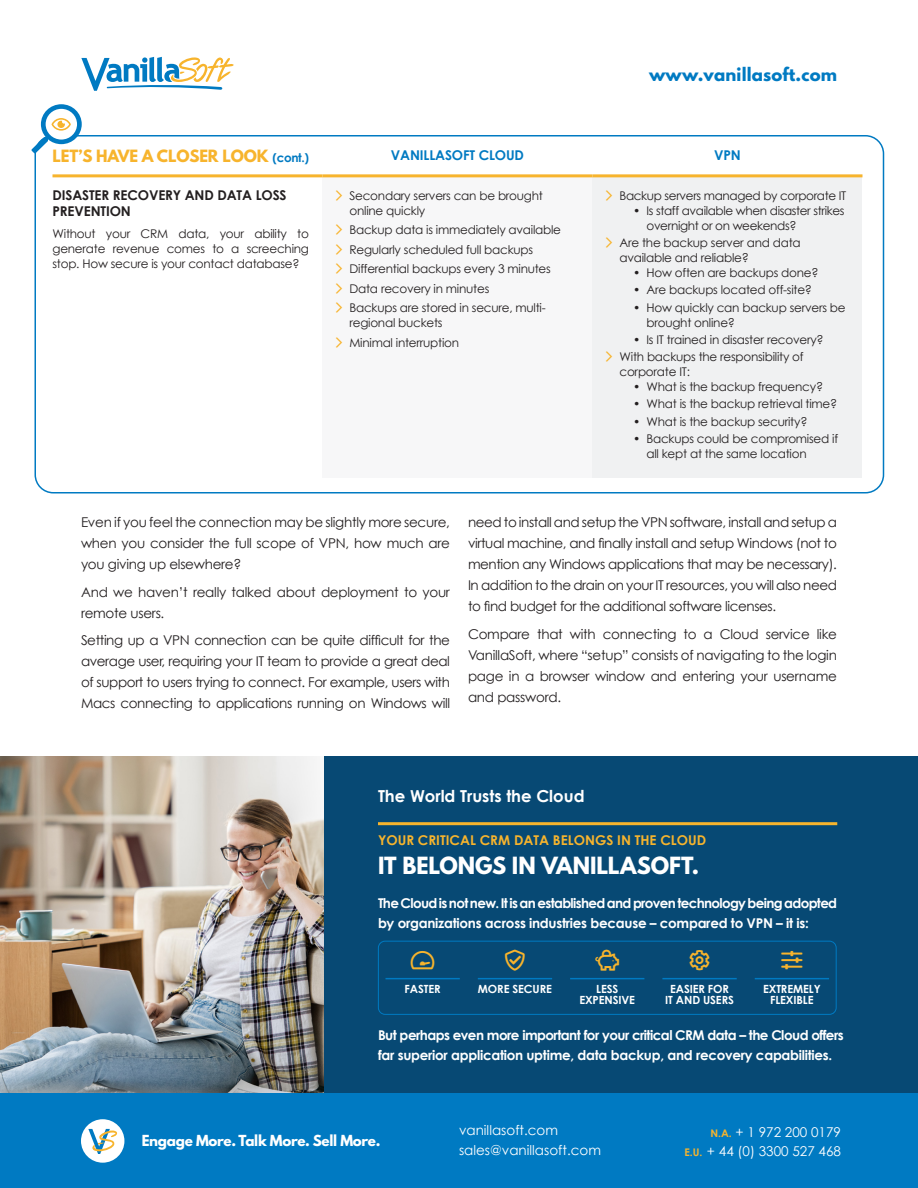
<style>
.page{position:relative;width:918px;height:1188px;background:#fff}
.page>*{position:absolute;margin:0;border:0;box-sizing:border-box;transform-origin:0 0}
._1__Section_Headers{font:700 21px "League Spartan";color:#fff}
._3__Section_Intro{font:700 16.5px "Century Gothic";color:#fff}
.t1{font:700 16.5px "League Spartan";letter-spacing:.01em;color:#007ac2}
._3__Section_Intro-2{font:700 15px "League Spartan";letter-spacing:-.01em;color:#f7b42d}
.TXT_-_body{font:13.5px/21px "Century Gothic";letter-spacing:-.02em;color:#231f20;text-align:justify}
.FEATURE_-_body{font:700 13.5px/20.2px "Century Gothic";letter-spacing:-.02em;color:#fff}
.FEATURE_-_body-2{font:700 13.5px/20.2px "Century Gothic";letter-spacing:-.04em;color:#fff}
.t2{font:13.5px/19.5px "Century Gothic";color:#fff}
.TABLE_-_head{font:700 13.5px/16.5px "Century Gothic";letter-spacing:-.01em;color:#231f20}
._2_-_Section_Subs{font:700 13.5px "Century Gothic";color:#f7b42d}
.t3{font:700 13.5px "League Spartan";letter-spacing:-.02em;color:#fff}
.TABLE_-_head-2{font:700 13.5px "Century Gothic";letter-spacing:-.01em;color:#007ac2}
.Bullets{font:12px/15px "Century Gothic";letter-spacing:-.02em;color:#231f20}
.Bullets_-_subs{font:12px/15px "Century Gothic";letter-spacing:-.02em;color:#231f20}
.Bullets_-_intro{font:12px/15px "Century Gothic";letter-spacing:-.02em;color:#231f20;text-align:justify}
._4__CALL_OUTS_-_Head{font:700 11.25px/11.2px "Century Gothic";letter-spacing:-.01em;color:#fff;text-align:center}
.s1{font-family:"Century Gothic";font-size:12px;color:#007ac2}
.s2{font-weight:700;font-size:10.5px;color:#f7b42d}
</style>
<div class="page">
<div style="left:322px;top:176px;width:270px;height:302px;background:#f7f7f8"></div>
<div style="left:592px;top:176px;width:270px;height:302px;background:#f0f1f2"></div>
<hr style="left:52px;top:174px;width:270px;height:3px;background:#f7b42d">
<hr style="left:322px;top:174px;width:270px;height:3px;background:#f7b42d">
<hr style="left:592px;top:174px;width:270px;height:3px;background:#f7b42d">
<div style="left:34px;top:135px;width:850px;height:359px;border:2px solid #007ac2;border-radius:18px"></div>
<div style="left:0;top:756px;width:918px;height:341px;background:#074974"></div>
<hr style="left:378px;top:822px;width:459px;height:3px;background:#f7b42d">
<img style="left:0;top:756px;width:324px;height:338px">
<svg style="left:31px;top:104px;width:51px;height:49px"></svg>
<hr style="left:386px;top:978px;width:74px;height:1px;background:#007ac2">
<hr style="left:478px;top:978px;width:74px;height:1px;background:#007ac2">
<hr style="left:570px;top:978px;width:74px;height:1px;background:#007ac2">
<hr style="left:662px;top:978px;width:75px;height:1px;background:#007ac2">
<hr style="left:755px;top:978px;width:74px;height:1px;background:#007ac2">
<div style="left:378px;top:941px;width:459px;height:74px;border:1px solid #007ac2;border-radius:7px"></div>
<div style="left:0;top:1094px;width:918px;height:94px;background:#007ac2"></div>
<div style="left:81px;top:1119px;width:43px;height:44px;background:#fff;border-radius:50%"></div>
<svg style="left:88px;top:1129px;width:29px;height:25px"></svg>
<svg style="left:81px;top:57px;width:153px;height:34px"></svg>
<p class="t1" style="left:649px;top:61px;width:189px">www.vanillasoft.com</p>
<p class="_3__Section_Intro-2" style="left:52px;top:145px;width:258px">LET’S HAVE A CLOSER LOOK <span class="s1">(cont.)</span></p>
<p class="TABLE_-_head-2" style="left:391px;top:147px;width:135px">VANILLASOFT CLOUD</p>
<p class="TABLE_-_head-2" style="left:714px;top:147px;width:28px">VPN</p>
<p class="TABLE_-_head" style="left:52px;top:186px;width:236px">DISASTER RECOVERY AND DATA LOSS<br>PREVENTION</p>
<p class="Bullets_-_intro" style="left:52px;top:226px;width:258px">Without your CRM data, your ability to generate revenue comes to a screeching stop. How secure is your contact database?</p>
<p class="Bullets" style="left:350px;top:188px;width:195px">Secondary servers can be brought online quickly</p>
<p class="Bullets" style="left:350px;top:222px;width:213px">Backup data is immediately available</p>
<p class="Bullets" style="left:350px;top:242px;width:185px">Regularly scheduled full backups</p>
<p class="Bullets" style="left:350px;top:261px;width:203px">Differential backups every 3 minutes</p>
<p class="Bullets" style="left:350px;top:281px;width:141px">Data recovery in minutes</p>
<p class="Bullets" style="left:350px;top:300px;width:198px">Backups are stored in secure, multi&shy;regional buckets</p>
<p class="Bullets" style="left:350px;top:335px;width:111px">Minimal interruption</p>
<p class="Bullets" style="left:620px;top:188px;width:228px">Backup servers managed by corporate IT</p>
<p class="Bullets_-_subs" style="left:646px;top:203px;width:200px;text-indent:-14px">• Is staff available when disaster strikes overnight or on weekends?</p>
<p class="Bullets" style="left:620px;top:235px;width:183px">Are the backup server and data available and reliable?</p>
<p class="Bullets_-_subs" style="left:633px;top:265px;width:187px">• How often are backups done?</p>
<p class="Bullets_-_subs" style="left:633px;top:282px;width:181px">• Are backups located off-site?</p>
<p class="Bullets_-_subs" style="left:646px;top:300px;width:201px;text-indent:-14px">• How quickly can backup servers be brought online?</p>
<p class="Bullets_-_subs" style="left:633px;top:332px;width:192px">• Is IT trained in disaster recovery?</p>
<p class="Bullets" style="left:620px;top:349px;width:186px">With backups the responsibility of corporate IT:</p>
<p class="Bullets_-_subs" style="left:633px;top:379px;width:192px">• What is the backup frequency?</p>
<p class="Bullets_-_subs" style="left:633px;top:396px;width:206px">• What is the backup retrieval time?</p>
<p class="Bullets_-_subs" style="left:633px;top:414px;width:176px">• What is the backup security?</p>
<p class="Bullets_-_subs" style="left:646px;top:431px;width:193px;text-indent:-14px">• Backups could be compromised if all kept at the same location</p>
<p class="TXT_-_body" style="left:81px;top:511px;width:371px">Even if you feel the connection may be slightly more secure, when you consider the full scope of VPN, how much are you giving up elsewhere?</p>
<p class="TXT_-_body" style="left:81px;top:581px;width:371px">And we haven’t really talked about deployment to your remote users.</p>
<p class="TXT_-_body" style="left:81px;top:630px;width:371px">Setting up a VPN connection can be quite difficult for the average user, requiring your IT team to provide a great deal of support to users trying to connect. For example, users with Macs connecting to applications running on Windows will</p>
<p class="TXT_-_body" style="left:468px;top:511px;width:371px">need to install and setup the VPN software, install and setup a virtual machine, and finally install and setup Windows (not to mention any Windows applications that may be necessary).<br>In addition to the drain on your IT resources, you will also need to find budget for the additional software licenses.</p>
<p class="TXT_-_body" style="left:468px;top:623px;width:371px">Compare that with connecting to a Cloud service like VanillaSoft, where “setup” consists of navigating to the login page in a browser window and entering your username and password.</p>
<p class="_3__Section_Intro" style="left:378px;top:786px;width:208px">The World Trusts the Cloud</p>
<p class="_2_-_Section_Subs" style="left:378px;top:832px;width:330px">YOUR CRITICAL CRM DATA BELONGS IN THE CLOUD</p>
<p class="_1__Section_Headers" style="left:378px;top:849px;width:323px">IT BELONGS IN VANILLASOFT.</p>
<p class="FEATURE_-_body-2" style="left:378px;top:892px;width:461px">The Cloud is not new. It is an established and proven technology being adopted by organizations across industries because – compared to VPN – it is:</p>
<p class="_4__CALL_OUTS_-_Head" style="left:405px;top:983px;width:38px">FASTER</p>
<p class="_4__CALL_OUTS_-_Head" style="left:478px;top:983px;width:76px">MORE SECURE</p>
<p class="_4__CALL_OUTS_-_Head" style="left:579px;top:983px;width:57px">LESS<br>EXPENSIVE</p>
<p class="_4__CALL_OUTS_-_Head" style="left:665px;top:983px;width:70px">EASIER FOR<br>IT AND USERS</p>
<p class="_4__CALL_OUTS_-_Head" style="left:763px;top:983px;width:59px">EXTREMELY<br>FLEXIBLE</p>
<p class="FEATURE_-_body" style="left:378px;top:1024px;width:467px">But perhaps even more important for your critical CRM data – the Cloud offers far superior application uptime, data backup, and recovery capabilities.</p>
<p class="t3" style="left:142px;top:1130px;width:240px">Engage More. Talk More. Sell More.</p>
<p class="t2" style="left:459px;top:1120px;width:144px">vanillasoft.com sales@vanillasoft.com</p>
<p class="t2" style="left:684px;top:1122px;width:158px;line-height:19px;text-align:right"><span class="s2">N.A.</span> + 1 972 200 0179<br><span class="s2">E.U.</span> + 44 (0) 3300 527 468</p>
</div>
